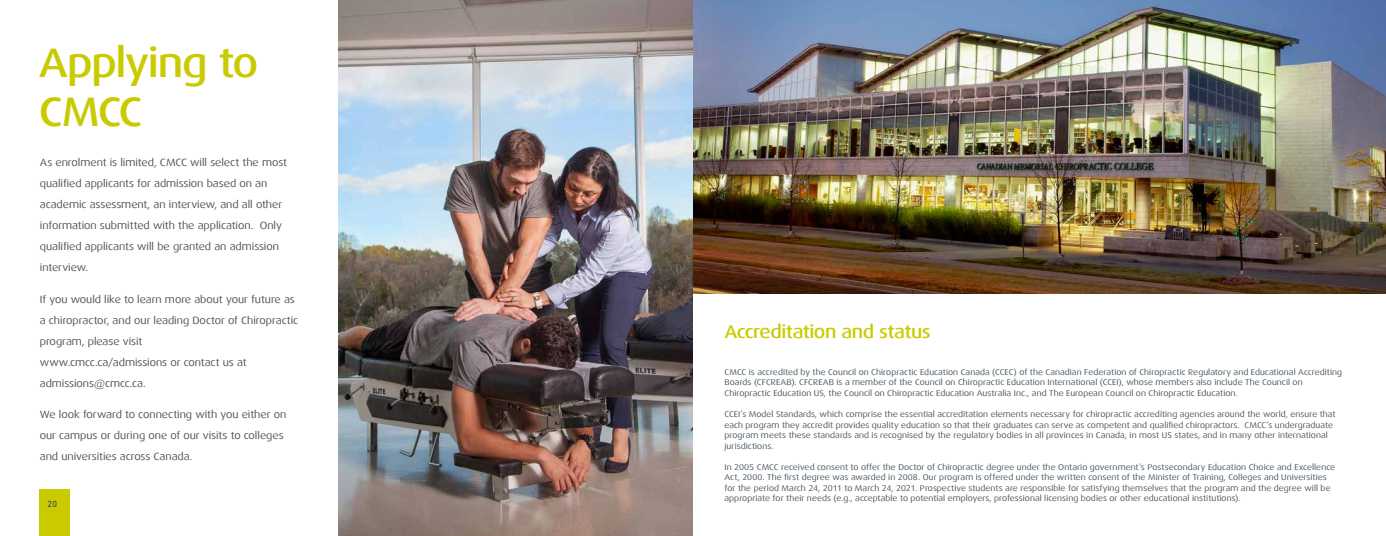
<style>
.page{position:relative;width:1386px;height:536px;background:#fff}
.page>*{position:absolute;margin:0;border:0;box-sizing:border-box;transform-origin:0 0}
.t1{font:500 41.12px/49.4px "Dax Wide";letter-spacing:-.03em;color:#c9cb00}
.t2{font:500 18.38px "Dax Wide";letter-spacing:-.025em;color:#c9cb00}
.t3{font:10.5px/21px "Dax Wide";letter-spacing:-.005em;color:#445058}
.t4{font:500 8.75px "DIN";color:#445058}
.t5{font:8.31px/10.5px "Dax Wide";letter-spacing:.01em;color:#445058}
</style>
<div class="page">
<img style="left:693px;top:0;width:693px;height:294px">
<img style="left:339px;top:0;width:354px;height:536px">
<div style="left:39px;top:489px;width:31px;height:47px;background:#c9cb00"></div>
<h1 class="t1" style="left:39px;top:38px;width:221px">Applying to<br>CMCC</h1>
<p class="t3" style="left:40px;top:152px;width:249px">As enrolment is limited, CMCC will select the most qualified applicants for admission based on an academic assessment, an interview, and all other information submitted with the application. Only qualified applicants will be granted an admission interview.</p>
<p class="t3" style="left:40px;top:288px;width:260px">If you would like to learn more about your future as a chiropractor, and our leading Doctor of Chiropractic program, please visit<br>www.cmcc.ca/admissions or contact us at admissions@cmcc.ca.</p>
<p class="t3" style="left:40px;top:404px;width:248px">We look forward to connecting with you either on our campus or during one of our visits to colleges and universities across Canada.</p>
<p class="t4" style="left:48px;top:498px;width:11px">20</p>
<h2 class="t2" style="left:725px;top:322px;width:208px">Accreditation and status</h2>
<p class="t5" style="left:724px;top:367px;width:619px">CMCC is accredited by the Council on Chiropractic Education Canada (CCEC) of the Canadian Federation of Chiropractic Regulatory and Educational Accrediting<br>Boards (CFCREAB). CFCREAB is a member of the Council on Chiropractic Education International (CCEI), whose members also include The Council on<br>Chiropractic Education US, the Council on Chiropractic Education Australia Inc., and The European Council on Chiropractic Education.</p>
<p class="t5" style="left:724px;top:409px;width:613px">CCEI’s Model Standards, which comprise the essential accreditation elements necessary for chiropractic accrediting agencies around the world, ensure that each program they accredit provides quality education so that their graduates can serve as competent and qualified chiropractors. CMCC’s undergraduate program meets these standards and is recognised by the regulatory bodies in all provinces in Canada, in most US states, and in many other international jurisdictions.</p>
<p class="t5" style="left:724px;top:461px;width:612px">In 2005 CMCC received consent to offer the Doctor of Chiropractic degree under the Ontario government’s Postsecondary Education Choice and Excellence Act, 2000. The first degree was awarded in 2008. Our program is offered under the written consent of the Minister of Training, Colleges and Universities for the period March 24, 2011 to March 24, 2021. Prospective students are responsible for satisfying themselves that the program and the degree will be appropriate for their needs (e.g., acceptable to potential employers, professional licensing bodies or other educational institutions).</p>
</div>
